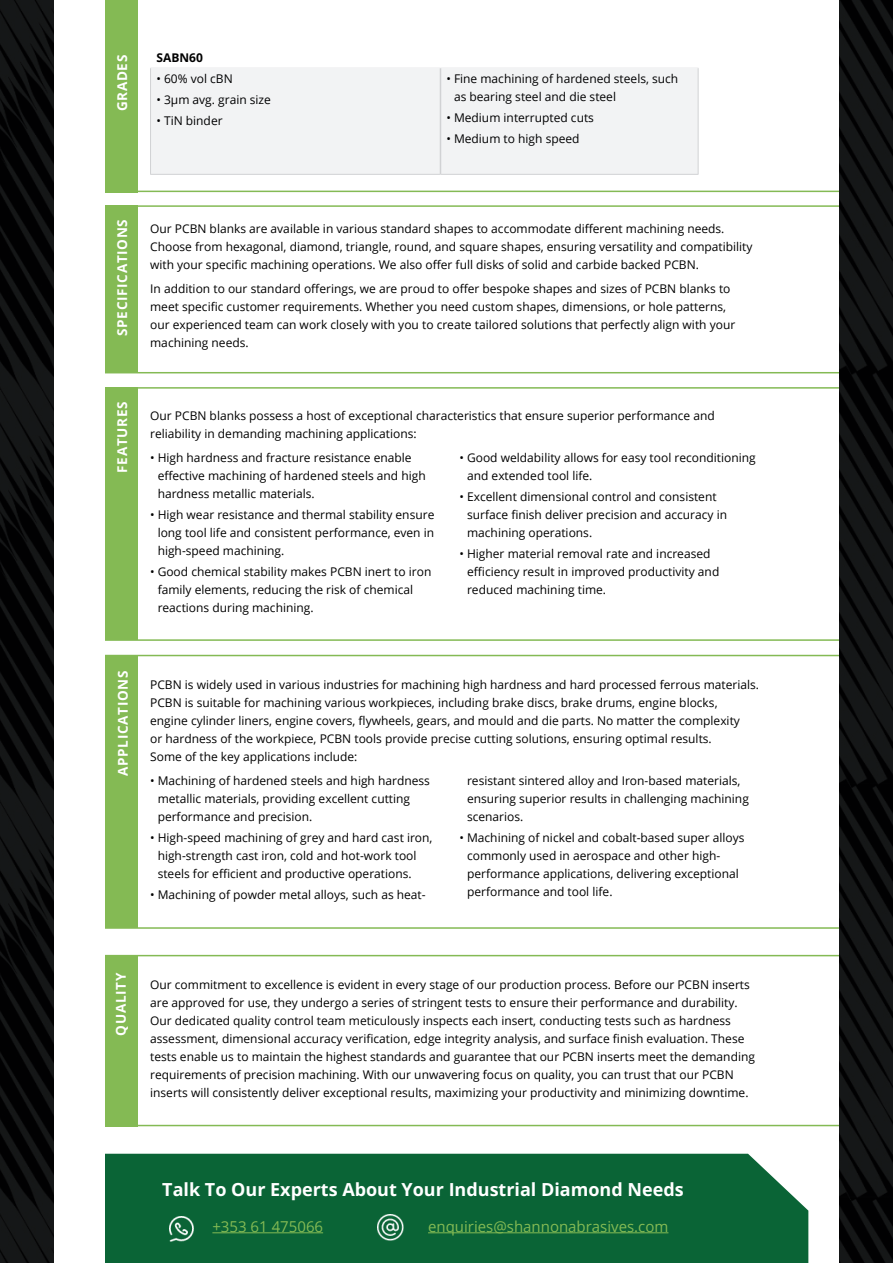
<style>
.page{position:relative;width:893px;height:1263px;background:#fff}
.page>*{position:absolute;margin:0;border:0;box-sizing:border-box;transform-origin:0 0}
.t1{font:700 18px "Open Sans";color:#fff}
.t2{font:15px "Open Sans";color:#84ba54}
.t3{font:700 13.5px "Open Sans";letter-spacing:.05em;color:#fff}
.t4{font:12px/18px "Open Sans";color:#000001}
.t5{font:700 12px "Open Sans";color:#000001}
</style>
<div class="page">
<div style="left:0;top:0;width:893px;height:1263px;background:linear-gradient(to bottom,#0d0e0f,#0d0e0f)"></div>
<div style="left:54px;top:0;width:785px;height:1263px;background:#fff"></div>
<hr style="left:105px;top:387px;width:734px;height:2px;background:#84ba54">
<div style="left:105px;top:388px;width:32px;height:252px;background:#84ba54"></div>
<div style="left:105px;top:205px;width:32px;height:168px;background:#84ba54"></div>
<hr style="left:105px;top:639px;width:734px;height:2px;background:#84ba54">
<div style="left:105px;top:656px;width:32px;height:271px;background:#84ba54"></div>
<hr style="left:105px;top:655px;width:734px;height:1px;background:#84ba54">
<hr style="left:105px;top:927px;width:734px;height:2px;background:#84ba54">
<div style="left:105px;top:955px;width:32px;height:171px;background:#84ba54"></div>
<hr style="left:105px;top:955px;width:734px;height:1px;background:#84ba54">
<hr style="left:105px;top:1125px;width:734px;height:1px;background:#84ba54">
<div style="left:105px;top:1154px;width:703px;height:109px;background:#0a6436"></div>
<img style="left:169px;top:1216px;width:25px;height:26px">
<img style="left:377px;top:1215px;width:26px;height:26px">
<hr style="left:212px;top:1232px;width:111px;height:1px;background:#84ba54">
<hr style="left:428px;top:1232px;width:240px;height:1px;background:#84ba54">
<div style="left:105px;top:0;width:32px;height:192px;background:#84ba54"></div>
<hr style="left:105px;top:191px;width:734px;height:1px;background:#84ba54">
<hr style="left:105px;top:205px;width:734px;height:2px;background:#84ba54">
<hr style="left:105px;top:372px;width:734px;height:1px;background:#84ba54">
<div style="left:151px;top:68px;width:547px;height:106px;background:#f2f3f4"></div>
<hr style="left:150px;top:174px;width:290px;height:1px;background:#d1d2d4">
<hr style="left:440px;top:174px;width:258px;height:1px;background:#d1d2d4">
<hr style="left:150px;top:68px;width:1px;height:106px;background:#d1d2d4">
<hr style="left:698px;top:68px;width:1px;height:106px;background:#d1d2d4">
<hr style="left:440px;top:68px;width:1px;height:106px;background:#d1d2d4">
<hr style="left:150px;top:67px;width:290px;height:1px;background:#f2f3f4">
<hr style="left:440px;top:67px;width:258px;height:1px;background:#f2f3f4">
<p class="t3" style="left:113px;top:111px;width:58px;rotate:-90deg">GRADES</p>
<p class="t5" style="left:157px;top:49px;width:48px">SABN60</p>
<p class="t4" style="left:157px;top:69px;width:78px">• 60% vol cBN</p>
<p class="t4" style="left:157px;top:90px;width:116px">• 3μm avg. grain size</p>
<p class="t4" style="left:157px;top:111px;width:68px">• TiN binder</p>
<p class="t4" style="left:454px;top:69px;width:226px;text-indent:-8px">• Fine machining of hardened steels, such as bearing steel and die steel</p>
<p class="t4" style="left:446px;top:108px;width:149px">• Medium interrupted cuts</p>
<p class="t4" style="left:446px;top:129px;width:135px">• Medium to high speed</p>
<p class="t3" style="left:113px;top:336px;width:118px;rotate:-90deg">SPECIFICATIONS</p>
<p class="t3" style="left:113px;top:473px;width:72px;rotate:-90deg">FEATURES</p>
<p class="t4" style="left:150px;top:219px;width:604px">Our PCBN blanks are available in various standard shapes to accommodate different machining needs.<br>Choose from hexagonal, diamond, triangle, round, and square shapes, ensuring versatility and compatibility with your specific machining operations. We also offer full disks of solid and carbide backed PCBN.</p>
<p class="t4" style="left:150px;top:279px;width:587px">In addition to our standard offerings, we are proud to offer bespoke shapes and sizes of PCBN blanks to meet specific customer requirements. Whether you need custom shapes, dimensions, or hole patterns, our experienced team can work closely with you to create tailored solutions that perfectly align with your machining needs.</p>
<p class="t4" style="left:150px;top:407px;width:566px">Our PCBN blanks possess a host of exceptional characteristics that ensure superior performance and reliability in demanding machining applications:</p>
<p class="t4" style="left:158px;top:449px;width:270px;text-indent:-8px">• High hardness and fracture resistance enable effective machining of hardened steels and high hardness metallic materials.</p>
<p class="t4" style="left:158px;top:506px;width:278px;text-align:justify;text-indent:-8px">• High wear resistance and thermal stability ensure long tool life and consistent performance, even in high-speed machining.</p>
<p class="t4" style="left:158px;top:563px;width:275px;text-indent:-8px">• Good chemical stability makes PCBN inert to iron family elements, reducing the risk of chemical reactions during machining.</p>
<p class="t4" style="left:467px;top:449px;width:290px;text-indent:-8px">• Good weldability allows for easy tool reconditioning and extended tool life.</p>
<p class="t4" style="left:467px;top:488px;width:261px;text-indent:-8px">• Excellent dimensional control and consistent surface finish deliver precision and accuracy in machining operations.</p>
<p class="t4" style="left:467px;top:545px;width:254px;text-indent:-8px">• Higher material removal rate and increased efficiency result in improved productivity and reduced machining time.</p>
<p class="t3" style="left:114px;top:776px;width:107px;rotate:-90deg">APPLICATIONS</p>
<p class="t4" style="left:150px;top:675px;width:610px">PCBN is widely used in various industries for machining high hardness and hard processed ferrous materials.<br>PCBN is suitable for machining various workpieces, including brake discs, brake drums, engine blocks,<br>engine cylinder liners, engine covers, flywheels, gears, and mould and die parts. No matter the complexity<br>or hardness of the workpiece, PCBN tools provide precise cutting solutions, ensuring optimal results.<br>Some of the key applications include:</p>
<p class="t4" style="left:158px;top:771px;width:274px;text-indent:-8px">• Machining of hardened steels and high hardness metallic materials, providing excellent cutting performance and precision.</p>
<p class="t4" style="left:158px;top:828px;width:276px;text-indent:-8px">• High-speed machining of grey and hard cast iron, high-strength cast iron, cold and hot-work tool steels for efficient and productive operations.</p>
<p class="t4" style="left:150px;top:885px;width:277px">• Machining of powder metal alloys, such as heat-</p>
<p class="t4" style="left:467px;top:771px;width:283px">resistant sintered alloy and Iron-based materials, ensuring superior results in challenging machining scenarios.</p>
<p class="t4" style="left:467px;top:828px;width:279px;text-indent:-8px">• Machining of nickel and cobalt-based super alloys commonly used in aerospace and other high&shy;performance applications, delivering exceptional performance and tool life.</p>
<p class="t3" style="left:112px;top:1036px;width:64px;rotate:-90deg">QUALITY</p>
<p class="t4" style="left:150px;top:975px;width:606px">Our commitment to excellence is evident in every stage of our production process. Before our PCBN inserts are approved for use, they undergo a series of stringent tests to ensure their performance and durability.<br>Our dedicated quality control team meticulously inspects each insert, conducting tests such as hardness assessment, dimensional accuracy verification, edge integrity analysis, and surface finish evaluation. These tests enable us to maintain the highest standards and guarantee that our PCBN inserts meet the demanding requirements of precision machining. With our unwavering focus on quality, you can trust that our PCBN inserts will consistently deliver exceptional results, maximizing your productivity and minimizing downtime.</p>
<h1 class="t1" style="left:162px;top:1177px;width:523px">Talk To Our Experts About Your Industrial Diamond Needs</h1>
<p class="t2" style="left:212px;top:1216px;width:112px">+353 61 475066</p>
<p class="t2" style="left:428px;top:1216px;width:242px">enquiries@shannonabrasives.com</p>
</div>
